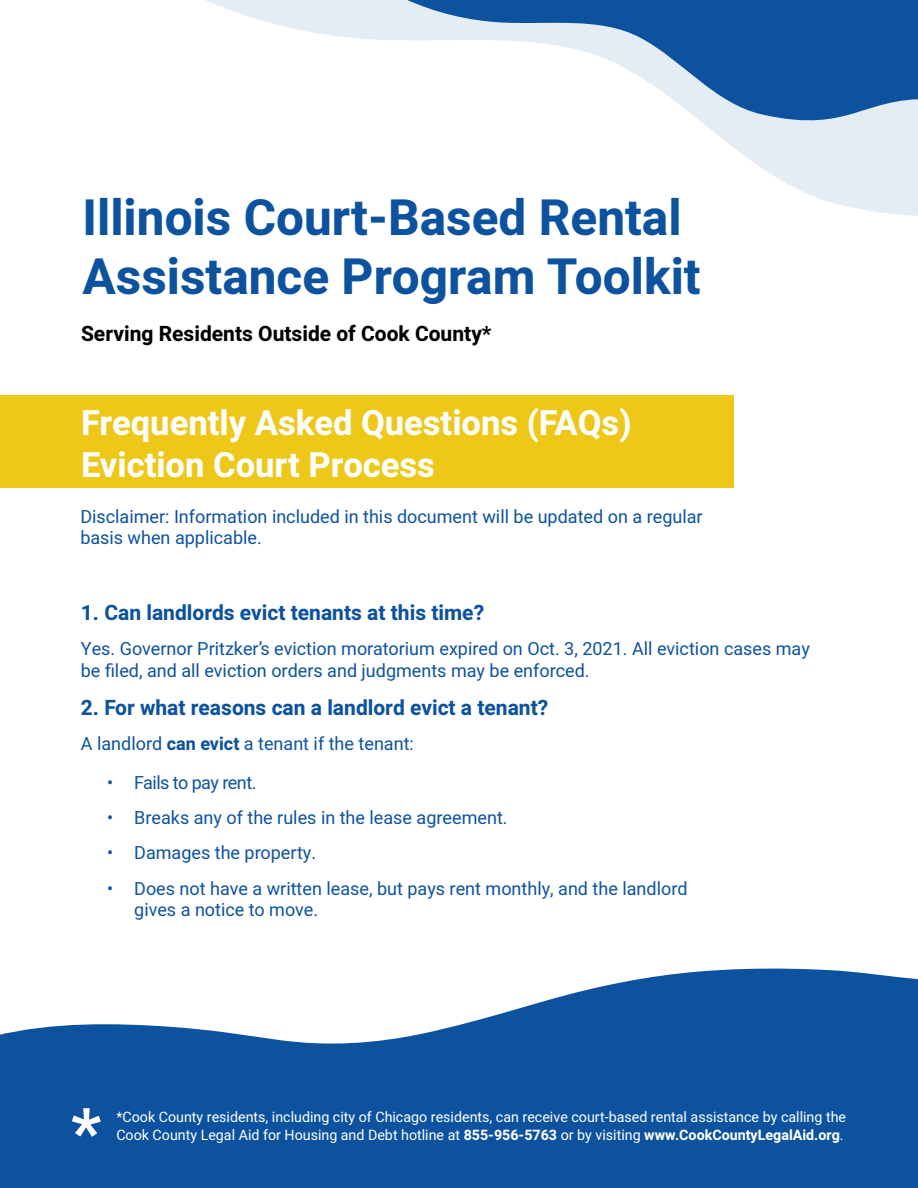
<style>
.page{position:relative;width:918px;height:1188px;background:#fff}
.page>*{position:absolute;margin:0;border:0;box-sizing:border-box;transform-origin:0 0}
.t1{font:700 66px "Heebo";color:#fff}
.t2{font:700 49.5px/59.4px "Heebo";color:#0d529f}
.t3{font:700 34.5px/41.4px "Heebo";color:#fff}
.t4{font:700 21px "Heebo";color:#0d529f}
.t5{font:700 21px "Heebo";color:#000}
.t6{font:18px/21.6px "Heebo";color:#0d529f}
.t7{font:18px "Heebo";letter-spacing:-.03em;color:#0d529f}
.t8{font:14.25px/18px "Heebo";color:#fff}
.s1{font-weight:700}
</style>
<div class="page">
<svg style="left:0;top:968px;width:918px;height:112px;fill:#0d529f"></svg>
<div style="left:0;top:1080px;width:918px;height:108px;background:#0d529f"></div>
<svg style="left:206px;top:0;width:528px;height:488px"></svg>
<svg style="left:328px;top:0;width:590px;height:287px"></svg>
<div style="left:0;top:395px;width:733px;height:93px;background:#eec819"></div>
<h2 class="t2" style="left:83px;top:189px;width:620px">Illinois Court-Based Rental<br>Assistance Program Toolkit</h2>
<p class="t5" style="left:81px;top:319px;width:412px">Serving Residents Outside of Cook County*</p>
<h3 class="t3" style="left:81px;top:403px;width:552px">Frequently Asked Questions (FAQs)<br>Eviction Court Process</h3>
<p class="t6" style="left:80px;top:505px;width:624px">Disclaimer: Information included in this document will be updated on a regular basis when applicable.</p>
<p class="t4" style="left:81px;top:598px;width:405px">1. Can landlords evict tenants at this time?</p>
<p class="t6" style="left:81px;top:638px;width:731px">Yes. Governor Pritzker’s eviction moratorium expired on Oct. 3, 2021. All eviction cases may be filed, and all eviction orders and judgments may be enforced.</p>
<p class="t4" style="left:81px;top:693px;width:469px">2. For what reasons can a landlord evict a tenant?</p>
<p class="t6" style="left:81px;top:733px;width:335px">A landlord <span class="s1">can evict</span> a tenant if the tenant:</p>
<p class="t7" style="left:107px;top:770px;width:151px">• Fails to pay rent.</p>
<p class="t6" style="left:107px;top:807px;width:402px">• Breaks any of the rules in the lease agreement.</p>
<p class="t6" style="left:107px;top:842px;width:210px">• Damages the property.</p>
<p class="t6" style="left:134px;top:877px;width:555px;text-indent:-27px">• Does not have a written lease, but pays rent monthly, and the landlord gives a notice to move.</p>
<h1 class="t1" style="left:71px;top:1086px;width:32px">*</h1>
<p class="t8" style="left:116px;top:1107px;width:731px">*Cook County residents, including city of Chicago residents, can receive court-based rental assistance by calling the<br>Cook County Legal Aid for Housing and Debt hotline at <span class="s1">855-956-5763</span> or by visiting <span class="s1">www.CookCountyLegalAid.org</span>.</p>
</div>
